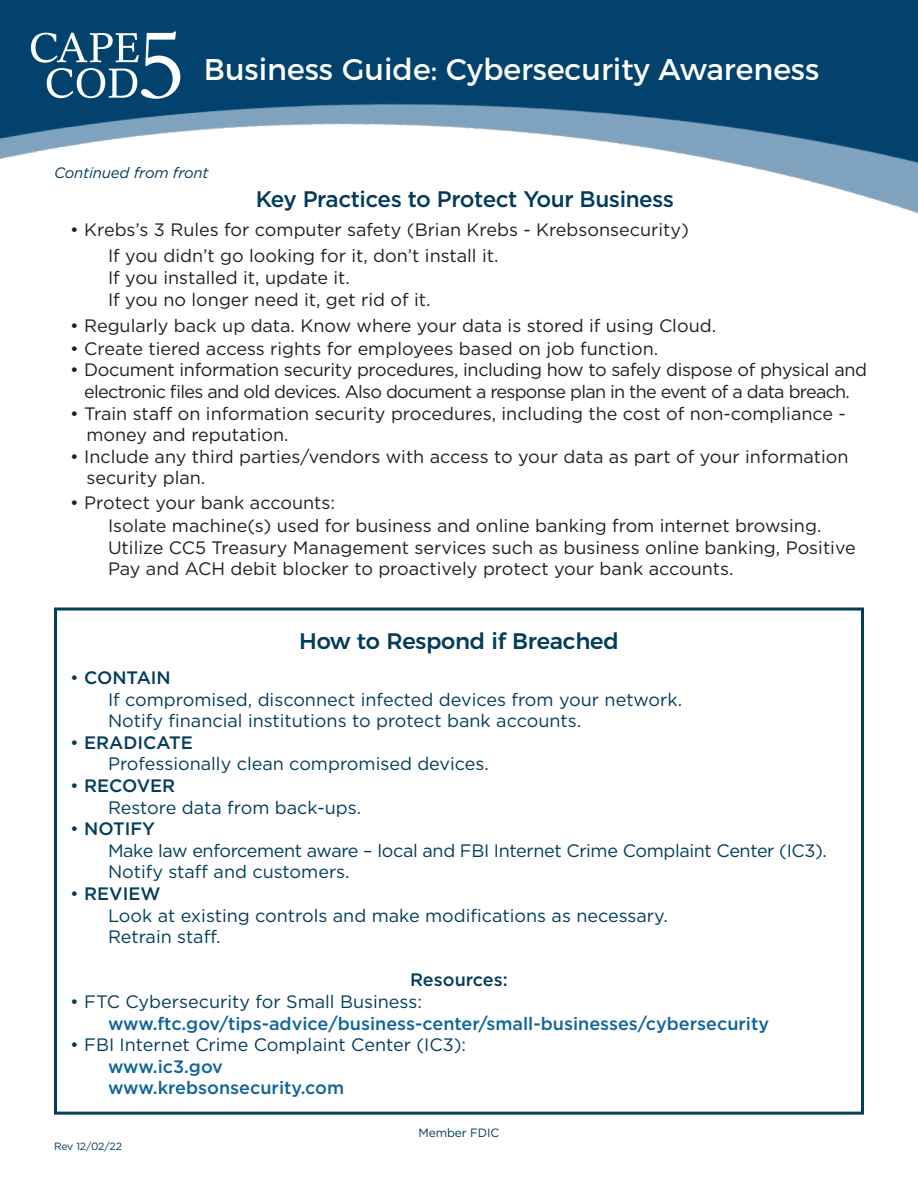
<style>
.page{position:relative;width:918px;height:1188px;background:#fff}
.page>*{position:absolute;margin:0;border:0;box-sizing:border-box;transform-origin:0 0}
.t1{font:30px "Montserrat";color:#fff}
.t2{font:500 22.5px "Gotham";letter-spacing:-.02em;color:#023b5a}
.Body_Text{font:500 22.5px "Montserrat";letter-spacing:-.01em;color:#033d5a}
.t3{font:18px/21.6px "Gotham";color:#231f20}
.t4{font:18px "Gotham";color:#033d5a}
.t5{font:18px/21.6px "Gotham";letter-spacing:-.035em;color:#231f20;text-align:center}
.t6{font:500 18px "Gotham";color:#106499}
.t7{font:18px "Gotham";letter-spacing:-.02em;color:#033d5a}
.t8{font:500 18px "Gotham";color:#033d5a}
.t9{font:italic 15px "Gotham";letter-spacing:-.01em;color:#003a5d}
.t10{font:12px "Gotham";letter-spacing:-.01em;color:#003a5d}
.t11{font:10.5px "Gotham";letter-spacing:-.02em;color:#003a5d}
.s1{font-weight:400}
</style>
<div class="page">
<img style="left:0;top:0;width:918px;height:214px">
<svg style="left:31px;top:32px;width:149px;height:67px"></svg>
<div style="left:54px;top:608px;width:810px;height:507px;border:3px solid #033d5a"></div>
<p class="t1" style="left:204px;top:45px;width:617px">Business Guide: Cybersecurity Awareness</p>
<p class="t9" style="left:54px;top:163px;width:156px">Continued from front</p>
<p class="t2" style="left:256px;top:185px;width:420px">Key Practices to Protect Your Business</p>
<p class="t3" style="left:70px;top:219px;width:620px">• Krebs’s 3 Rules for computer safety (Brian Krebs - Krebsonsecurity)</p>
<p class="t3" style="left:108px;top:245px;width:392px">If you didn’t go looking for it, don’t install it.</p>
<p class="t3" style="left:108px;top:266px;width:243px">If you installed it, update it.</p>
<p class="t3" style="left:108px;top:288px;width:324px">If you no longer need it, get rid of it.</p>
<p class="t3" style="left:70px;top:314px;width:647px">• Regularly back up data. Know where your data is stored if using Cloud.</p>
<p class="t3" style="left:70px;top:337px;width:590px">• Create tiered access rights for employees based on job function.</p>
<p class="t5" style="left:70px;top:359px;width:798px">• Document information security procedures, including how to safely dispose of physical and electronic files and old devices. Also document a response plan in the event of a data breach.</p>
<p class="t3" style="left:86px;top:402px;width:761px;text-indent:-16px">• Train staff on information security procedures, including the cost of non-compliance - money and reputation.</p>
<p class="t3" style="left:86px;top:445px;width:764px;text-indent:-16px">• Include any third parties/vendors with access to your data as part of your information security plan.</p>
<p class="t3" style="left:70px;top:491px;width:266px">• Protect your bank accounts:</p>
<p class="t3" style="left:108px;top:515px;width:715px">Isolate machine(s) used for business and online banking from internet browsing.</p>
<p class="t3" style="left:108px;top:536px;width:749px">Utilize CC5 Treasury Management services such as business online banking, Positive<br>Pay and ACH debit blocker to proactively protect your bank accounts.</p>
<p class="Body_Text" style="left:299px;top:623px;width:321px">How to Respond if Breached</p>
<p class="t8" style="left:70px;top:666px;width:102px"><span class="s1">•</span> CONTAIN</p>
<p class="t4" style="left:108px;top:688px;width:576px">If compromised, disconnect infected devices from your network.</p>
<p class="t4" style="left:108px;top:709px;width:475px">Notify financial institutions to protect bank accounts.</p>
<p class="t8" style="left:70px;top:731px;width:124px"><span class="s1">•</span> ERADICATE</p>
<p class="t4" style="left:108px;top:752px;width:382px">Professionally clean compromised devices.</p>
<p class="t8" style="left:70px;top:774px;width:107px"><span class="s1">•</span> RECOVER</p>
<p class="t4" style="left:108px;top:796px;width:255px">Restore data from back-ups.</p>
<p class="t8" style="left:70px;top:817px;width:86px"><span class="s1">•</span> NOTIFY</p>
<p class="t7" style="left:108px;top:839px;width:721px">Make law enforcement aware – local and FBI Internet Crime Complaint Center (IC3).</p>
<p class="t4" style="left:108px;top:860px;width:243px">Notify staff and customers.</p>
<p class="t8" style="left:70px;top:882px;width:92px"><span class="s1">•</span> REVIEW</p>
<p class="t4" style="left:108px;top:904px;width:561px">Look at existing controls and make modifications as necessary.</p>
<p class="t4" style="left:108px;top:925px;width:114px">Retrain staff.</p>
<p class="t8" style="left:410px;top:968px;width:99px">Resources:</p>
<p class="t4" style="left:70px;top:990px;width:353px">• FTC Cybersecurity for Small Business:</p>
<p class="t6" style="left:108px;top:1011px;width:663px">www.ftc.gov/tips-advice/business-center/small-businesses/cybersecurity</p>
<p class="t4" style="left:70px;top:1033px;width:398px">• FBI Internet Crime Complaint Center (IC3):</p>
<p class="t6" style="left:108px;top:1055px;width:117px">www.ic3.gov</p>
<p class="t6" style="left:108px;top:1076px;width:238px">www.krebsonsecurity.com</p>
<p class="t11" style="left:54px;top:1139px;width:70px">Rev 12/02/22</p>
<p class="t10" style="left:419px;top:1125px;width:82px">Member FDIC</p>
</div>
